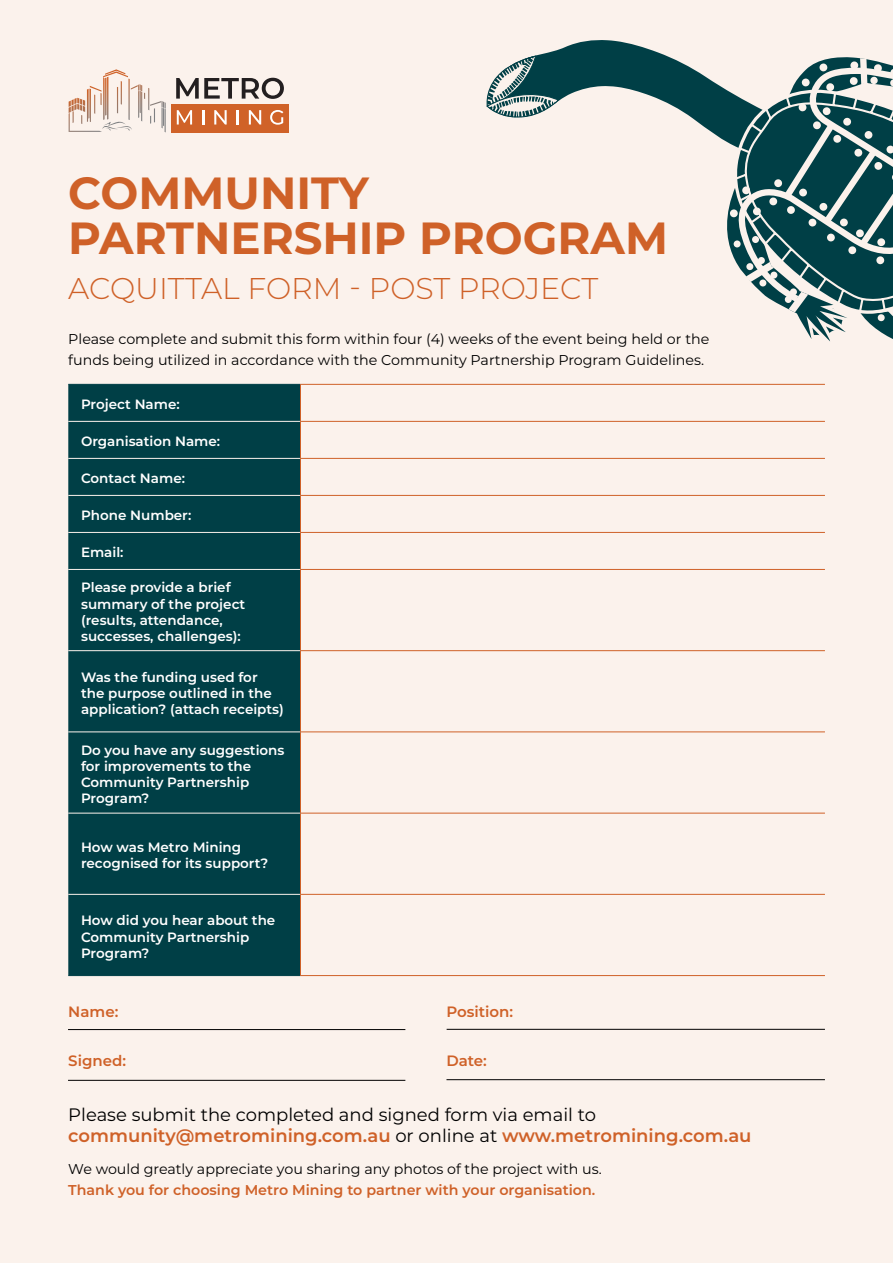
<style>
.page{position:relative;width:893px;height:1263px;background:#fbf2ec}
.page>*{position:absolute;margin:0;border:0;box-sizing:border-box;transform-origin:0 0}
.t1{font:700 45px/45px "Montserrat";color:#cf6128}
.t2{font:300 30px "Montserrat";color:#cf6128}
.t3{font:18px/21px "Montserrat";color:#000}
.t4{font:600 15px "Montserrat";color:#cf6128}
.t5{font:14.25px/21px "Montserrat";color:#000}
.t6{font:600 14.25px "Montserrat";color:#cf6128}
.t7{font:600 13.5px/16.2px "Montserrat";color:#fff}
.s1{font-weight:600;color:#cf6128}
</style>
<div class="page">
<svg style="left:69px;top:69px;width:97px;height:63px"></svg>
<svg style="left:176px;top:78px;width:108px;height:21px"></svg>
<div style="left:171px;top:104px;width:118px;height:28px;background:#d06228"></div>
<svg style="left:177px;top:110px;width:15px;height:15px"></svg>
<svg style="left:202px;top:110px;width:2px;height:15px"></svg>
<svg style="left:214px;top:110px;width:13px;height:15px"></svg>
<svg style="left:237px;top:110px;width:2px;height:15px"></svg>
<svg style="left:249px;top:110px;width:12px;height:15px"></svg>
<svg style="left:270px;top:110px;width:13px;height:15px"></svg>
<div style="left:68px;top:385px;width:232px;height:590px;background:#003f46"></div>
<hr style="left:300px;top:384px;width:525px;height:1px;background:#cf6128">
<hr style="left:300px;top:385px;width:1px;height:36px;background:#cf6128">
<hr style="left:300px;top:421px;width:525px;height:1px;background:#cf6128">
<hr style="left:300px;top:422px;width:1px;height:36px;background:#cf6128">
<hr style="left:300px;top:458px;width:525px;height:1px;background:#cf6128">
<hr style="left:300px;top:459px;width:1px;height:36px;background:#cf6128">
<hr style="left:300px;top:495px;width:525px;height:1px;background:#cf6128">
<hr style="left:300px;top:496px;width:1px;height:36px;background:#cf6128">
<hr style="left:300px;top:532px;width:525px;height:1px;background:#cf6128">
<hr style="left:300px;top:533px;width:1px;height:36px;background:#cf6128">
<hr style="left:300px;top:569px;width:525px;height:1px;background:#cf6128">
<hr style="left:300px;top:570px;width:1px;height:80px;background:#cf6128">
<hr style="left:300px;top:650px;width:525px;height:1px;background:#cf6128">
<hr style="left:300px;top:651px;width:1px;height:80px;background:#cf6128">
<hr style="left:300px;top:731px;width:525px;height:1px;background:#cf6128">
<hr style="left:300px;top:732px;width:1px;height:81px;background:#cf6128">
<hr style="left:300px;top:813px;width:525px;height:1px;background:#cf6128">
<hr style="left:300px;top:813px;width:1px;height:81px;background:#cf6128">
<hr style="left:300px;top:894px;width:525px;height:1px;background:#cf6128">
<hr style="left:300px;top:895px;width:1px;height:80px;background:#cf6128">
<hr style="left:300px;top:975px;width:525px;height:1px;background:#cf6128">
<hr style="left:68px;top:421px;width:232px;height:1px;background:#fbf2ec">
<hr style="left:68px;top:458px;width:232px;height:1px;background:#fbf2ec">
<hr style="left:68px;top:495px;width:232px;height:1px;background:#fbf2ec">
<hr style="left:68px;top:532px;width:232px;height:1px;background:#fbf2ec">
<hr style="left:68px;top:569px;width:232px;height:1px;background:#fbf2ec">
<hr style="left:68px;top:650px;width:232px;height:1px;background:#fbf2ec">
<hr style="left:68px;top:731px;width:232px;height:1px;background:#fbf2ec">
<hr style="left:68px;top:813px;width:232px;height:1px;background:#fbf2ec">
<hr style="left:68px;top:894px;width:232px;height:1px;background:#fbf2ec">
<hr style="left:68px;top:384px;width:232px;height:1px;background:#003f46">
<hr style="left:68px;top:975px;width:232px;height:1px;background:#003f46">
<hr style="left:68px;top:1029px;width:337px;height:1px;background:#000">
<hr style="left:447px;top:1029px;width:378px;height:1px;background:#000">
<hr style="left:68px;top:1080px;width:337px;height:1px;background:#000">
<hr style="left:446px;top:1079px;width:379px;height:1px;background:#000">
<svg style="left:483px;top:40px;width:410px;height:345px"></svg>
<h1 class="t1" style="left:68px;top:168px;width:601px">COMMUNITY<br>PARTNERSHIP PROGRAM</h1>
<h2 class="t2" style="left:68px;top:268px;width:532px">ACQUITTAL FORM - POST PROJECT</h2>
<p class="t5" style="left:68px;top:328px;width:643px">Please complete and submit this form within four (4) weeks of the event being held or the funds being utilized in accordance with the Community Partnership Program Guidelines.</p>
<p class="t7" style="left:81px;top:396px;width:100px">Project Name:</p>
<p class="t7" style="left:81px;top:433px;width:141px">Organisation Name:</p>
<p class="t7" style="left:81px;top:470px;width:105px">Contact Name:</p>
<p class="t7" style="left:81px;top:507px;width:112px">Phone Number:</p>
<p class="t7" style="left:81px;top:544px;width:44px">Email:</p>
<p class="t7" style="left:81px;top:579px;width:166px">Please provide a brief summary of the project (results, attendance, successes, challenges):</p>
<p class="t7" style="left:81px;top:668px;width:204px">Was the funding used for the purpose outlined in the application? (attach receipts)</p>
<p class="t7" style="left:81px;top:741px;width:205px">Do you have any suggestions for improvements to the<br>Community Partnership<br>Program?</p>
<p class="t7" style="left:81px;top:839px;width:189px">How was Metro Mining recognised for its support?</p>
<p class="t7" style="left:81px;top:912px;width:196px">How did you hear about the<br>Community Partnership<br>Program?</p>
<p class="t4" style="left:68px;top:1000px;width:52px">Name:</p>
<p class="t4" style="left:446px;top:1000px;width:68px">Position:</p>
<p class="t4" style="left:68px;top:1050px;width:59px">Signed:</p>
<p class="t4" style="left:446px;top:1050px;width:42px">Date:</p>
<h3 class="t3" style="left:68px;top:1104px;width:685px">Please submit the completed and signed form via email to <span class="s1">community@metromining.com.au</span> or online at <span class="s1">www.metromining.com.au</span></h3>
<p class="t5" style="left:68px;top:1158px;width:535px">We would greatly appreciate you sharing any photos of the project with us.</p>
<p class="t6" style="left:68px;top:1180px;width:529px">Thank you for choosing Metro Mining to partner with your organisation.</p>
</div>
